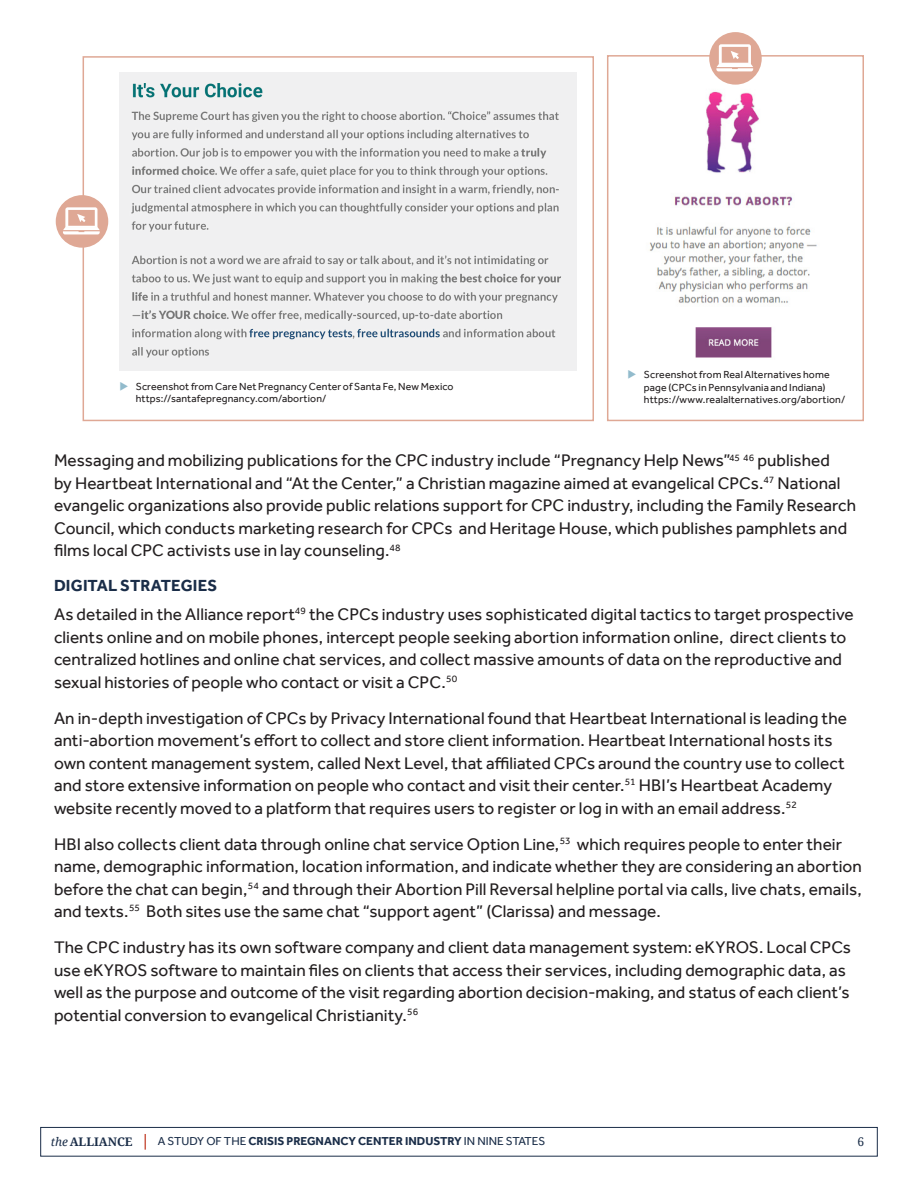
<style>
.page{position:relative;width:918px;height:1188px;background:#fff}
.page>*{position:absolute;margin:0;border:0;box-sizing:border-box;transform-origin:0 0}
.Report_Body{font:17.25px/22.5px "Effra";letter-spacing:.005em;color:#231f20}
.Inline_Subhead{font:700 16.5px "Effra";letter-spacing:.005em;color:#1a2d48}
.t1{font:12px "Droid Serif";color:#1a2d48}
.t2{font:700 11.85px "Effra";color:#1a2d48}
.t3{font:700 11.85px "Droid Serif";color:#1a2d48}
.t4{font:10.5px/12.6px "Effra";letter-spacing:.01em;color:#231f20}
.s1{font-weight:400;font-style:italic}
.s2{font-weight:400}
</style>
<div class="page">
<div style="left:40px;top:1127px;width:838px;height:29px;border:1px solid #1a2d48"></div>
<svg style="left:145px;top:1134px;width:1px;height:16px"></svg>
<svg style="left:607px;top:55px;width:257px;height:367px"></svg>
<div style="left:709px;top:32px;width:53px;height:53px;background:#dfa895;border-radius:50%"></div>
<svg style="left:716px;top:44px;width:37px;height:27px"></svg>
<svg style="left:82px;top:56px;width:512px;height:366px"></svg>
<div style="left:56px;top:195px;width:52px;height:53px;background:#dfa895;border-radius:50%"></div>
<svg style="left:63px;top:207px;width:37px;height:27px"></svg>
<img style="left:119px;top:72px;width:457px;height:299px">
<svg style="left:628px;top:370px;width:8px;height:9px"></svg>
<svg style="left:120px;top:381px;width:8px;height:9px"></svg>
<p class="t4" style="left:136px;top:380px;width:319px">Screenshot from Care Net Pregnancy Center of Santa Fe, New Mexico https://santafepregnancy.com/abortion/</p>
<p class="t4" style="left:644px;top:368px;width:203px">Screenshot from Real Alternatives home page (CPCs in Pennsylvania and Indiana) https://www.realalternatives.org/abortion/</p>
<p class="Report_Body" style="left:54px;top:449px;width:804px">Messaging and mobilizing publications for the CPC industry include “Pregnancy Help News”<sup>45</sup> <sup>46</sup> published<br>by Heartbeat International and “At the Center,” a Christian magazine aimed at evangelical CPCs.<sup>47</sup> National evangelic organizations also provide public relations support for CPC industry, including the Family Research Council, which conducts marketing research for CPCs and Heritage House, which publishes pamphlets and films local CPC activists use in lay counseling.<sup>48</sup></p>
<p class="Inline_Subhead" style="left:54px;top:576px;width:165px">DIGITAL STRATEGIES</p>
<p class="Report_Body" style="left:54px;top:603px;width:801px">As detailed in the Alliance report<sup>49</sup> the CPCs industry uses sophisticated digital tactics to target prospective clients online and on mobile phones, intercept people seeking abortion information online, direct clients to centralized hotlines and online chat services, and collect massive amounts of data on the reproductive and sexual histories of people who contact or visit a CPC.<sup>50</sup></p>
<p class="Report_Body" style="left:54px;top:707px;width:795px">An in-depth investigation of CPCs by Privacy International found that Heartbeat International is leading the anti-abortion movement’s effort to collect and store client information. Heartbeat International hosts its own content management system, called Next Level, that affiliated CPCs around the country use to collect and store extensive information on people who contact and visit their center.<sup>51</sup> HBI’s Heartbeat Academy website recently moved to a platform that requires users to register or log in with an email address.<sup>52</sup></p>
<p class="Report_Body" style="left:54px;top:833px;width:809px">HBI also collects client data through online chat service Option Line,<sup>53</sup> which requires people to enter their name, demographic information, location information, and indicate whether they are considering an abortion before the chat can begin,<sup>54</sup> and through their Abortion Pill Reversal helpline portal via calls, live chats, emails, and texts.<sup>55</sup> Both sites use the same chat “support agent” (Clarissa) and message.</p>
<p class="Report_Body" style="left:54px;top:936px;width:799px">The CPC industry has its own software company and client data management system: eKYROS. Local CPCs use eKYROS software to maintain files on clients that access their services, including demographic data, as well as the purpose and outcome of the visit regarding abortion decision-making, and status of each client’s potential conversion to evangelical Christianity.<sup>56</sup></p>
<p class="t3" style="left:51px;top:1134px;width:83px"><span class="s1">the</span>ALLIANCE</p>
<p class="t2" style="left:158px;top:1134px;width:389px"><span class="s2">A STUDY OF THE</span> CRISIS PREGNANCY CENTER INDUSTRY <span class="s2">IN NINE STATES</span></p>
<p class="t1" style="left:858px;top:1134px;width:8px">6</p>
</div>
